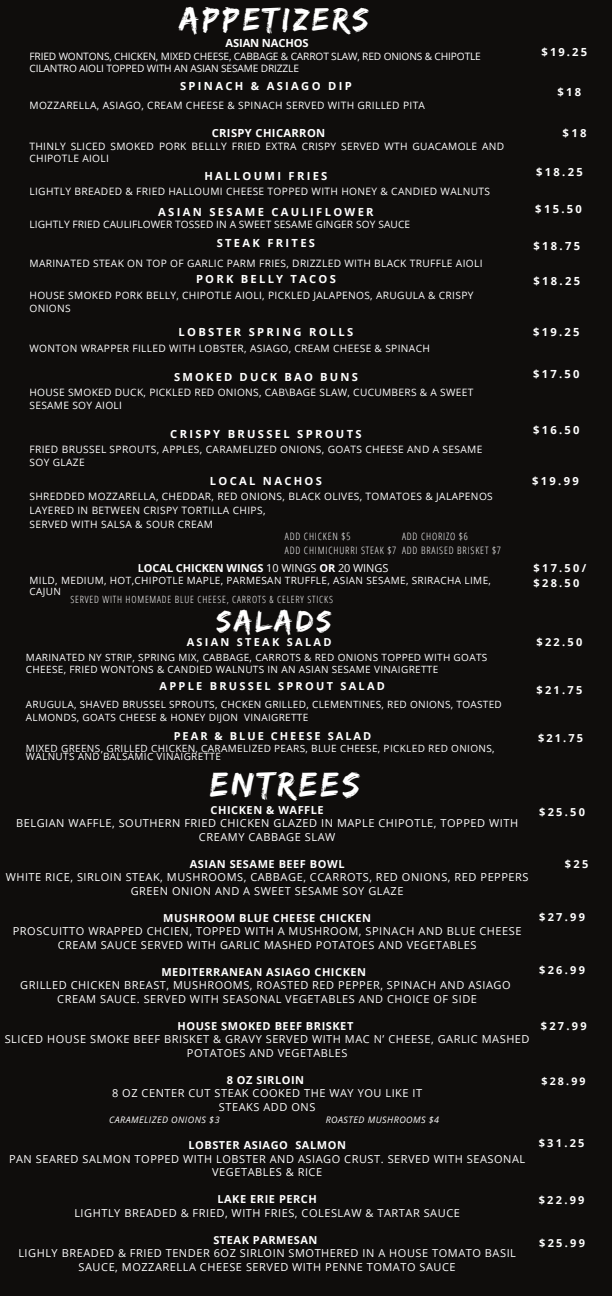
<style>
.page{position:relative;width:612px;height:1296px;background:#0f0d0c}
.page>*{position:absolute;margin:0;border:0;box-sizing:border-box;transform-origin:0 0}
.t1{font:36px "Edo";letter-spacing:.1em;color:#fff}
.t2{font:33.6px "Edo";letter-spacing:.1em;color:#fff}
.t3{font:31px "Edo";letter-spacing:.1em;color:#fff}
.t4{font:700 11.2px "Open Sans";letter-spacing:.205em;color:#fff}
.t5{font:700 11.2px "Open Sans";letter-spacing:.035em;color:#fff}
.t6{font:700 11.2px "Open Sans";letter-spacing:-.015em;color:#fff}
.t7{font:11px/13.5px "Open Sans";letter-spacing:.05em;color:#fff;text-align:center}
.t8{font:700 11px/15px "Open Sans";letter-spacing:.205em;color:#fff}
.t9{font:700 11px "Open Sans";letter-spacing:-.005em;color:#fff}
.t10{font:700 11px "Open Sans";letter-spacing:.185em;color:#fff}
.t11{font:700 10.6px "Open Sans";color:#fff}
.t12{font:10.2px/13.5px "Open Sans";letter-spacing:.035em;color:#fff}
.t13{font:10.2px/12px "Open Sans";letter-spacing:-.015em;color:#fff}
.t14{font:300 10.2px/13.7px "Open Sans Condensed";letter-spacing:.08em;color:#fff}
.t15{font:10.2px "Open Sans";letter-spacing:.01em;color:#fff}
.t16{font:10px/11.2px "Open Sans";letter-spacing:.035em;color:#fff}
.t17{font:300 10px "Open Sans Condensed";letter-spacing:.08em;color:#fff}
.t18{font:italic 9px "Open Sans";letter-spacing:.05em;color:#fff}
.s1{font-weight:400}
.s2{font-weight:700}
</style>
<div class="page">
<h5 class="t2" style="left:180px;top:0;width:190px">APPETIZERS</h5>
<h5 class="t6" style="left:226px;top:35px;width:85px">ASIAN NACHOS</h5>
<h5 class="t13" style="left:30px;top:50px;width:453px">FRIED WONTONS, CHICKEN, MIXED CHEESE, CABBAGE &amp; CARROT SLAW, RED ONIONS &amp; CHIPOTLE<br>CILANTRO AIOLI TOPPED WITH AN ASIAN SESAME DRIZZLE</h5>
<h5 class="t4" style="left:180px;top:78px;width:173px">SPINACH &amp; ASIAGO DIP</h5>
<h5 class="t12" style="left:30px;top:98px;width:397px">MOZZARELLA, ASIAGO, CREAM CHEESE &amp; SPINACH SERVED WITH GRILLED PITA</h5>
<h5 class="t5" style="left:212px;top:125px;width:115px">CRISPY CHICARRON</h5>
<h5 class="t12" style="left:30px;top:140px;width:476px;line-height:12px">THINLY SLICED SMOKED PORK BELLLY FRIED EXTRA CRISPY SERVED WTH GUACAMOLE AND<br>CHIPOTLE AIOLI</h5>
<h5 class="t4" style="left:204px;top:168px;width:124px">HALLOUMI FRIES</h5>
<h5 class="t12" style="left:30px;top:184px;width:462px">LIGHTLY BREADED &amp; FRIED HALLOUMI CHEESE TOPPED WITH HONEY &amp; CANDIED WALNUTS</h5>
<h5 class="t4" style="left:158px;top:204px;width:217px">ASIAN SESAME CAULIFLOWER</h5>
<h5 class="t15" style="left:30px;top:217px;width:382px">LIGHTLY FRIED CAULIFLOWER TOSSED IN A SWEET SESAME GINGER SOY SAUCE</h5>
<h5 class="t4" style="left:217px;top:235px;width:100px">STEAK FRITES</h5>
<h5 class="t12" style="left:30px;top:257px;width:455px">MARINATED STEAK ON TOP OF GARLIC PARM FRIES, DRIZZLED WITH BLACK TRUFFLE AIOLI</h5>
<h5 class="t4" style="left:196px;top:271px;width:141px">PORK BELLY TACOS</h5>
<h5 class="t12" style="left:30px;top:288px;width:446px">HOUSE SMOKED PORK BELLY, CHIPOTLE AIOLI, PICKLED JALAPENOS, ARUGULA &amp; CRISPY<br>ONIONS</h5>
<h5 class="t4" style="left:179px;top:324px;width:176px">LOBSTER SPRING ROLLS</h5>
<h5 class="t12" style="left:30px;top:341px;width:402px">WONTON WRAPPER FILLED WITH LOBSTER, ASIAGO, CREAM CHEESE &amp; SPINACH</h5>
<h5 class="t4" style="left:174px;top:369px;width:185px">SMOKED DUCK BAO BUNS</h5>
<h5 class="t12" style="left:30px;top:385px;width:445px">HOUSE SMOKED DUCK, PICKLED RED ONIONS, CAB\BAGE SLAW, CUCUMBERS &amp; A SWEET<br>SESAME SOY AIOLI</h5>
<h5 class="t4" style="left:170px;top:426px;width:193px">CRISPY BRUSSEL SPROUTS</h5>
<h5 class="t12" style="left:30px;top:442px;width:454px">FRIED BRUSSEL SPROUTS, APPLES, CARAMELIZED ONIONS, GOATS CHEESE AND A SESAME<br>SOY GLAZE</h5>
<h5 class="t4" style="left:210px;top:473px;width:114px">LOCAL NACHOS</h5>
<h5 class="t12" style="left:30px;top:489px;width:465px;line-height:14.2px">SHREDDED MOZZARELLA, CHEDDAR, RED ONIONS, BLACK OLIVES, TOMATOES &amp; JALAPENOS<br>LAYERED IN BETWEEN CRISPY TORTILLA CHIPS,<br>SERVED WITH SALSA &amp; SOUR CREAM</h5>
<h5 class="t14" style="left:285px;top:530px;width:113px">ADD CHICKEN $5<br>ADD CHIMICHURRI STEAK $7</h5>
<h5 class="t14" style="left:402px;top:530px;width:100px">ADD CHORIZO $6<br>ADD BRAISED BRISKET $7</h5>
<h6 class="t9" style="left:138px;top:560px;width:252px">LOCAL CHICKEN WINGS <span class="s1">10 WINGS</span> OR <span class="s1">20 WINGS</span></h6>
<h1 class="t16" style="left:30px;top:574px;width:463px">MILD, MEDIUM, HOT,CHIPOTLE MAPLE, PARMESAN TRUFFLE, ASIAN SESAME, SRIRACHA LIME,<br>CAJUN</h1>
<h5 class="t17" style="left:71px;top:592px;width:264px">SERVED WITH HOMEMADE BLUE CHEESE, CARROTS &amp; CELERY STICKS</h5>
<h2 class="t3" style="left:216px;top:603px;width:117px">SALADS</h2>
<h6 class="t8" style="left:187px;top:634px;width:146px">ASIAN STEAK SALAD</h6>
<p class="t16" style="left:26px;top:652px;width:463px">MARINATED NY STRIP, SPRING MIX, CABBAGE, CARROTS &amp; RED ONIONS TOPPED WITH GOATS<br>CHEESE, FRIED WONTONS &amp; CANDIED WALNUTS IN AN ASIAN SESAME VINAIGRETTE</p>
<p class="t8" style="left:159px;top:678px;width:227px">APPLE BRUSSEL SPROUT SALAD</p>
<p class="t16" style="left:26px;top:697px;width:477px;line-height:13.5px">ARUGULA, SHAVED BRUSSEL SPROUTS, CHCKEN GRILLED, CLEMENTINES, RED ONIONS, TOASTED<br>ALMONDS, GOATS CHEESE &amp; HONEY DIJON VINAIGRETTE</p>
<p class="t10" style="left:174px;top:728px;width:199px">PEAR &amp; BLUE CHEESE SALAD</p>
<h6 class="t16" style="left:26px;top:744px;width:470px;line-height:8.2px">MIXED GREENS, GRILLED CHICKEN, CARAMELIZED PEARS, BLUE CHEESE, PICKLED RED ONIONS,<br>WALNUTS AND BALSAMIC VINAIGRETTE</h6>
<h5 class="t1" style="left:210px;top:763px;width:151px">ENTREES</h5>
<h6 class="t4" style="left:542px;top:44px;width:47px">$19.25</h6>
<h6 class="t4" style="left:558px;top:84px;width:25px">$18</h6>
<h6 class="t4" style="left:536px;top:164px;width:48px">$18.25</h6>
<h6 class="t4" style="left:535px;top:201px;width:48px">$15.50</h6>
<h5 class="t4" style="left:534px;top:238px;width:48px">$18.75</h5>
<h6 class="t4" style="left:534px;top:273px;width:48px">$18.25</h6>
<h6 class="t4" style="left:533px;top:324px;width:48px">$19.25</h6>
<h6 class="t4" style="left:533px;top:366px;width:48px">$17.50</h6>
<h5 class="t4" style="left:533px;top:422px;width:48px">$16.50</h5>
<p class="t4" style="left:532px;top:473px;width:48px">$19.99</p>
<h5 class="t8" style="left:534px;top:561px;width:54px">$17.50/ $28.50</h5>
<p class="t8" style="left:537px;top:634px;width:47px">$22.50</p>
<h6 class="t8" style="left:537px;top:682px;width:47px">$21.75</h6>
<h6 class="t8" style="left:538px;top:731px;width:46px">$21.75</h6>
<h5 class="t7" style="left:16px;top:803px;width:504px"><span class="s2">CHICKEN &amp; WAFFLE<br></span>BELGIAN WAFFLE, SOUTHERN FRIED CHICKEN GLAZED IN MAPLE CHIPOTLE, TOPPED WITH<br>CREAMY CABBAGE SLAW</h5>
<h6 class="t7" style="left:6px;top:857px;width:524px"><span class="s2">ASIAN SESAME BEEF BOWL<br></span>WHITE RICE, SIRLOIN STEAK, MUSHROOMS, CABBAGE, CCARROTS, RED ONIONS, RED PEPPERS<br>GREEN ONION AND A SWEET SESAME SOY GLAZE</h6>
<h6 class="t7" style="left:13px;top:911px;width:510px"><span class="s2">MUSHROOM BLUE CHEESE CHICKEN<br></span>PROSCUITTO WRAPPED CHCIEN, TOPPED WITH A MUSHROOM, SPINACH AND BLUE CHEESE<br>CREAM SAUCE SERVED WITH GARLIC MASHED POTATOES AND VEGETABLES</h6>
<h6 class="t7" style="left:20px;top:965px;width:492px"><span class="s2">MEDITERRANEAN ASIAGO CHICKEN<br></span>GRILLED CHICKEN BREAST, MUSHROOMS, ROASTED RED PEPPER, SPINACH AND ASIAGO<br>CREAM SAUCE. SERVED WITH SEASONAL VEGETABLES AND CHOICE OF SIDE</h6>
<h6 class="t7" style="left:5px;top:1019px;width:526px"><span class="s2">HOUSE SMOKED BEEF BRISKET<br></span>SLICED HOUSE SMOKE BEEF BRISKET &amp; GRAVY SERVED WITH MAC N’ CHEESE, GARLIC MASHED<br>POTATOES AND VEGETABLES</h6>
<h6 class="t7" style="left:112px;top:1073px;width:312px"><span class="s2">8 OZ SIRLOIN<br></span>8 OZ CENTER CUT STEAK COOKED THE WAY YOU LIKE IT<br>STEAKS ADD ONS</h6>
<h6 class="t18" style="left:109px;top:1113px;width:112px">CARAMELIZED ONIONS $3</h6>
<h6 class="t18" style="left:326px;top:1113px;width:115px">ROASTED MUSHROOMS $4</h6>
<h6 class="t7" style="left:9px;top:1138px;width:518px"><span class="s2">LOBSTER ASIAGO SALMON<br></span>PAN SEARED SALMON TOPPED WITH LOBSTER AND ASIAGO CRUST. SERVED WITH SEASONAL<br>VEGETABLES &amp; RICE</h6>
<h6 class="t7" style="left:74px;top:1192px;width:387px"><span class="s2">LAKE ERIE PERCH<br></span>LIGHTLY BREADED &amp; FRIED, WITH FRIES, COLESLAW &amp; TARTAR SAUCE</h6>
<h6 class="t7" style="left:18px;top:1233px;width:499px"><span class="s2">STEAK PARMESAN<br></span>LIGHLY BREADED &amp; FRIED TENDER 6OZ SIRLOIN SMOTHERED IN A HOUSE TOMATO BASIL<br>SAUCE, MOZZARELLA CHEESE SERVED WITH PENNE TOMATO SAUCE</h6>
<h6 class="t8" style="left:539px;top:1235px;width:47px">$25.99</h6>
<p class="t8" style="left:539px;top:804px;width:47px">$25.50</p>
<h6 class="t8" style="left:565px;top:856px;width:25px">$25</h6>
<p class="t8" style="left:539px;top:909px;width:47px">$27.99</p>
<h3 class="t8" style="left:539px;top:962px;width:47px">$26.99</h3>
<h6 class="t8" style="left:541px;top:1018px;width:47px">$27.99</h6>
<h4 class="t11" style="left:542px;top:1074px;width:46px">$28.99</h4>
<h5 class="t8" style="left:539px;top:1136px;width:47px">$31.25</h5>
<h5 class="t8" style="left:539px;top:1192px;width:47px">$22.99</h5>
</div>
